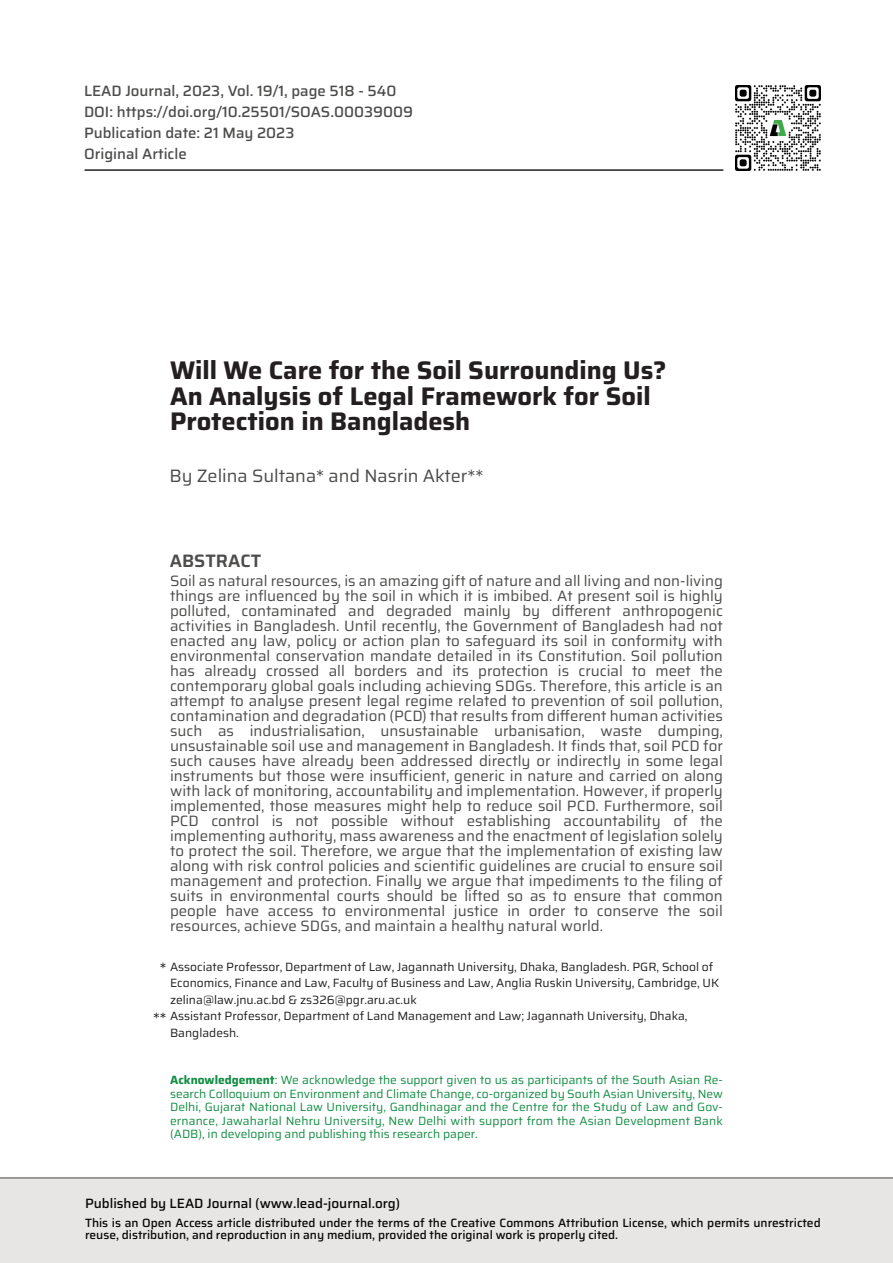
<style>
.page{position:relative;width:893px;height:1263px;background:#fff}
.page>*{position:absolute;margin:0;border:0;box-sizing:border-box;transform-origin:0 0}
.t1{font:700 25.5px/25.5px "Saira";color:#231f20}
.t2{font:18px "Saira";color:#4d4c4b}
.t3{font:600 18px "Saira";color:#4d4c4b}
.t4{font:15px/15px "Saira";color:#4d4c4b;text-align:justify}
.t5{font:500 15px/21px "Saira";color:#4d4c4b}
.t6{font:15px "Saira";color:#231f20}
.t7{font:500 13.5px "Saira";color:#080704}
.t8{font:12px/13.5px "Saira";color:#148e45;text-align:justify}
.t9{font:12px/16.5px "Saira";color:#231f20}
.t10{font:500 12px/12px "Saira";color:#080704}
.s1{font-weight:700}
</style>
<div class="page">
<div style="left:0;top:1178px;width:893px;height:85px;background:#e8e6e5"></div>
<hr style="left:0;top:1177px;width:893px;height:2px;background:#818080">
<hr style="left:85px;top:169px;width:638px;height:2px;background:#231f20">
<img style="left:736px;top:85px;width:85px;height:85px">
<p class="t5" style="left:84px;top:80px;width:331px">LEAD Journal, 2023, Vol. 19/1, page 518 - 540<br>DOI: https://doi.org/10.25501/SOAS.00039009<br>Publication date: 21 May 2023<br>Original Article</p>
<h1 class="t1" style="left:170px;top:357px;width:498px">Will We Care for the Soil Surrounding Us?<br>An Analysis of Legal Framework for Soil<br>Protection in Bangladesh</h1>
<p class="t2" style="left:169px;top:462px;width:315px">By Zelina Sultana* and Nasrin Akter**</p>
<p class="t3" style="left:170px;top:546px;width:93px">ABSTRACT</p>
<p class="t4" style="left:170px;top:573px;width:554px">Soil as natural resources, is an amazing gift of nature and all living and non-living things are influenced by the soil in which it is imbibed. At present soil is highly polluted, contaminated and degraded mainly by different anthropogenic activities in Bangladesh. Until recently, the Government of Bangladesh had not enacted any law, policy or action plan to safeguard its soil in conformity with environmental conservation mandate detailed in its Constitution. Soil pollution has already crossed all borders and its protection is crucial to meet the contemporary global goals including achieving SDGs. Therefore, this article is an attempt to analyse present legal regime related to prevention of soil pollution, contamination and degradation (PCD) that results from different human activities such as industrialisation, unsustainable urbanisation, waste dumping, unsustainable soil use and management in Bangladesh. It finds that, soil PCD for such causes have already been addressed directly or indirectly in some legal instruments but those were insufficient, generic in nature and carried on along with lack of monitoring, accountability and implementation. However, if properly implemented, those measures might help to reduce soil PCD. Furthermore, soil PCD control is not possible without establishing accountability of the implementing authority, mass awareness and the enactment of legislation solely to protect the soil. Therefore, we argue that the implementation of existing law along with risk control policies and scientific guidelines are crucial to ensure soil management and protection. Finally we argue that impediments to the filing of suits in environmental courts should be lifted so as to ensure that common people have access to environmental justice in order to conserve the soil resources, achieve SDGs, and maintain a healthy natural world.</p>
<p class="t9" style="left:170px;top:958px;width:551px">Associate Professor, Department of Law, Jagannath University, Dhaka, Bangladesh. PGR, School of Economics, Finance and Law, Faculty of Business and Law, Anglia Ruskin University, Cambridge, UK zelina@law.jnu.ac.bd &amp; zs326@pgr.aru.ac.uk<br>Assistant Professor, Department of Land Management and Law; Jagannath University, Dhaka, Bangladesh.</p>
<p class="t6" style="left:160px;top:956px;width:8px">*</p>
<p class="t6" style="left:153px;top:1006px;width:15px">**</p>
<p class="t8" style="left:170px;top:1073px;width:554px"><span class="s1">Acknowledgement</span>: We acknowledge the support given to us as participants of the South Asian Re&shy;search Colloquium on Environment and Climate Change, co-organized by South Asian University, New Delhi, Gujarat National Law University, Gandhinagar and the Centre for the Study of Law and Gov&shy;ernance, Jawaharlal Nehru University, New Delhi with support from the Asian Development Bank (ADB), in developing and publishing this research paper.</p>
<p class="t7" style="left:85px;top:1192px;width:317px">Published by LEAD Journal (www.lead-journal.org)</p>
<p class="t10" style="left:85px;top:1217px;width:737px">This is an Open Access article distributed under the terms of the Creative Commons Attribution License, which permits unrestricted reuse, distribution, and reproduction in any medium, provided the original work is properly cited.</p>
</div>
